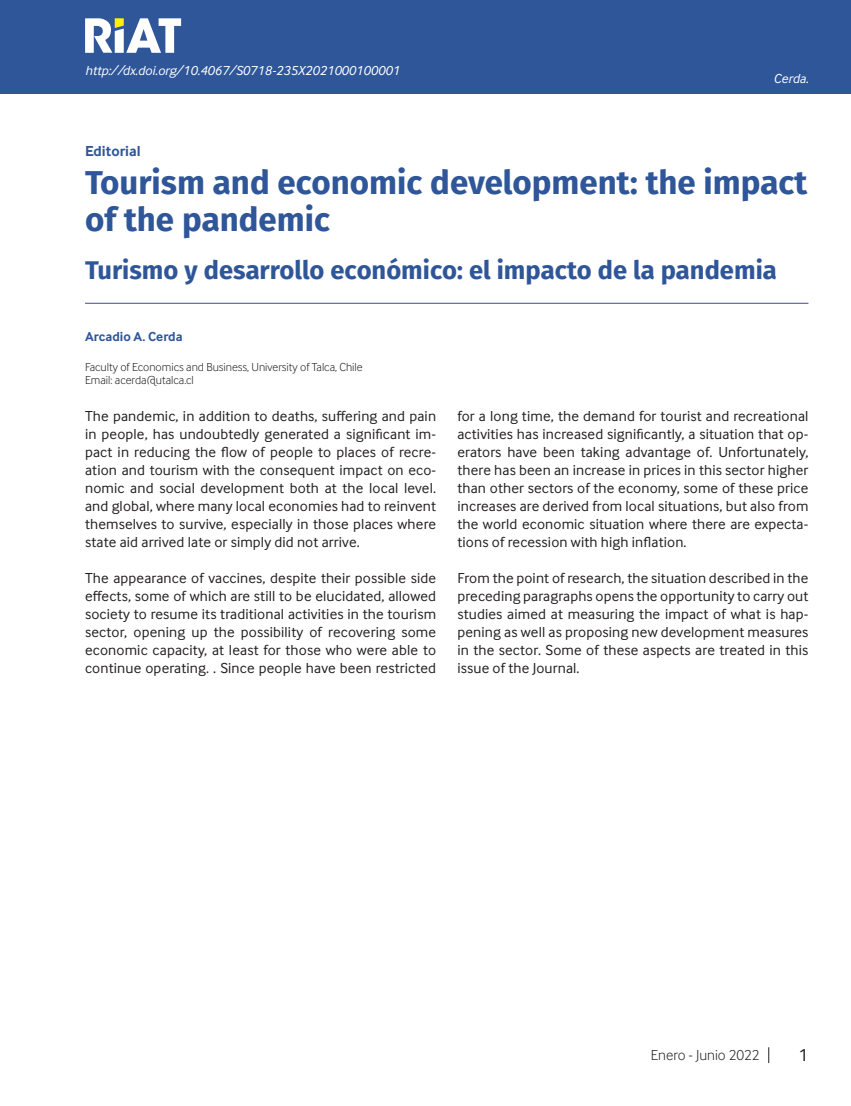
<style>
.page{position:relative;width:851px;height:1106px;background:#fff}
.page>*{position:absolute;margin:0;border:0;box-sizing:border-box;transform-origin:0 0}
.TITULO_INGLÉS{font:700 33px/37.5px "Fira Sans OT";color:#2f5699}
.TITULO_ESPAÑOL{font:700 25.5px "Fira Sans OT";color:#2f5699}
.t1{font:18px "Inter Face";color:#231f20}
.Cuerpo_de_Texto{font:15px/18px "Inter Face";letter-spacing:.01em;color:#231f20;text-align:justify}
.t2{font:300 15px "Inter Face";color:#231f20}
.TABLA_001{font:700 15px "Inter Face";color:#2f5699}
.Cuño_de_pagina{font:italic 13.5px "Inter Face";color:#fff}
.AUTOR{font:700 13.5px "Inter Face";color:#2f5699}
.Fuente{font:300 12px "Inter Face";color:#231f20}
</style>
<div class="page">
<div style="left:0;top:0;width:850px;height:94px;background:#2f5699"></div>
<svg style="left:768px;top:1047px;width:1px;height:16px"></svg>
<svg style="left:85px;top:18px;width:96px;height:35px"></svg>
<hr style="left:85px;top:303px;width:723px;height:1px;background:#3f4993">
<p class="Cuño_de_pagina" style="left:85px;top:63px;width:316px">http://dx.doi.org/10.4067/S0718-235X2021000100001</p>
<p class="Cuño_de_pagina" style="left:773px;top:71px;width:36px">Cerda.</p>
<p class="TABLA_001" style="left:85px;top:142px;width:57px">Editorial</p>
<p class="TITULO_INGLÉS" style="left:85px;top:166px;width:723px">Tourism and economic development: the impact of the pandemic</p>
<p class="TITULO_ESPAÑOL" style="left:85px;top:252px;width:693px">Turismo y desarrollo económico: el impacto de la pandemia</p>
<p class="AUTOR" style="left:85px;top:329px;width:99px">Arcadio A. Cerda</p>
<p class="Fuente" style="left:85px;top:360px;width:279px">Faculty of Economics and Business, University of Talca, Chile</p>
<p class="Fuente" style="left:85px;top:374px;width:110px">Email: acerda@utalca.cl</p>
<p class="Cuerpo_de_Texto" style="left:85px;top:406px;width:352px">The pandemic, in addition to deaths, suffering and pain in people, has undoubtedly generated a significant im&shy;pact in reducing the flow of people to places of recre&shy;ation and tourism with the consequent impact on eco&shy;nomic and social development both at the local level. and global, where many local economies had to reinvent themselves to survive, especially in those places where state aid arrived late or simply did not arrive.</p>
<p class="Cuerpo_de_Texto" style="left:85px;top:568px;width:352px">The appearance of vaccines, despite their possible side effects, some of which are still to be elucidated, allowed society to resume its traditional activities in the tourism sector, opening up the possibility of recovering some economic capacity, at least for those who were able to continue operating. . Since people have been restricted</p>
<p class="Cuerpo_de_Texto" style="left:457px;top:406px;width:352px">for a long time, the demand for tourist and recreational activities has increased significantly, a situation that op&shy;erators have been taking advantage of. Unfortunately, there has been an increase in prices in this sector higher than other sectors of the economy, some of these price increases are derived from local situations, but also from the world economic situation where there are expecta&shy;tions of recession with high inflation.</p>
<p class="Cuerpo_de_Texto" style="left:457px;top:568px;width:352px">From the point of research, the situation described in the preceding paragraphs opens the opportunity to carry out studies aimed at measuring the impact of what is hap&shy;pening as well as proposing new development measures in the sector. Some of these aspects are treated in this issue of the Journal.</p>
<p class="t2" style="left:651px;top:1046px;width:110px">Enero - Junio 2022</p>
<p class="t1" style="left:798px;top:1045px;width:11px">1</p>
</div>
